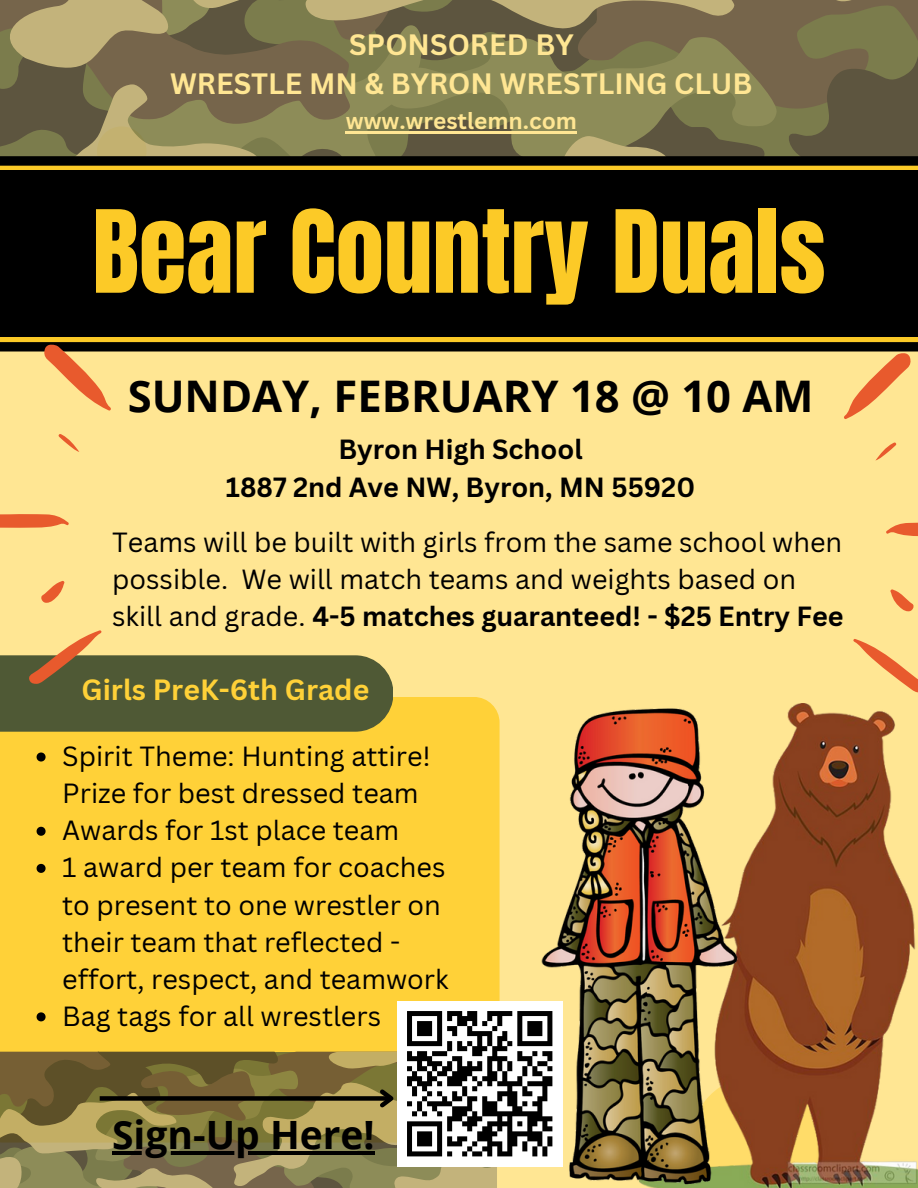
<style>
.page{position:relative;width:918px;height:1188px;background:#ffe693}
.page>*{position:absolute;margin:0;border:0;box-sizing:border-box;transform-origin:0 0}
.t1{font:97.35px "Anton";color:#fcca27}
.t2{font:700 43.5px "Open Sans";color:#000}
.t3{font:700 39px "Open Sans";color:#000}
.t4{font:700 28.65px "Canva Sans";color:#ffe693}
.t5{font:700 28.5px "Canva Sans";color:#ffd138}
.t6{font:27px/37.2px "Canva Sans";color:#000}
.t7{font:700 27px "Canva Sans";color:#000}
.t8{font:700 22.65px "Canva Sans";color:#ffe693}
.s1{font-weight:700}
</style>
<div class="page">
<div style="left:0;top:697px;width:500px;height:312px;background:#ffd138"></div>
<svg style="left:844px;top:353px;width:67px;height:66px"></svg>
<svg style="left:886px;top:522px;width:32px;height:14px"></svg>
<svg style="left:853px;top:639px;width:65px;height:54px"></svg>
<svg style="left:890px;top:589px;width:24px;height:22px"></svg>
<svg style="left:875px;top:442px;width:22px;height:19px"></svg>
<svg style="left:0;top:0;width:918px;height:156px;background:#7f7851"></svg>
<img style="left:778px;top:704px;width:140px;height:484px">
<img style="left:541px;top:708px;width:237px;height:480px">
<svg style="left:0;top:156px;width:918px;height:196px;background:#0c0b05"></svg>
<svg style="left:0;top:166px;width:918px;height:176px;background:#e2b523"></svg>
<div style="left:0;top:171px;width:918px;height:166px;background:#000"></div>
<svg style="left:37px;top:753px;width:9px;height:9px"></svg>
<svg style="left:37px;top:827px;width:9px;height:9px"></svg>
<svg style="left:37px;top:864px;width:9px;height:9px"></svg>
<div style="left:397px;top:1001px;width:165px;height:165px;background:#fff"></div>
<svg style="left:0;top:1009px;width:557px;height:179px;background:#a09159"></svg>
<svg style="left:44px;top:345px;width:68px;height:66px"></svg>
<svg style="left:0;top:514px;width:69px;height:14px"></svg>
<svg style="left:0;top:630px;width:393px;height:102px"></svg>
<svg style="left:41px;top:581px;width:24px;height:22px"></svg>
<svg style="left:58px;top:434px;width:21px;height:18px"></svg>
<hr style="left:346px;top:131px;width:231px;height:3px;background:#ffe693">
<svg style="left:112px;top:1151px;width:263px;height:4px"></svg>
<p class="t4" style="left:349px;top:24px;width:226px">SPONSORED BY</p>
<p class="t4" style="left:170px;top:64px;width:584px">WRESTLE MN &amp; BYRON WRESTLING CLUB</p>
<p class="t8" style="left:346px;top:105px;width:233px">www.wrestlemn.com</p>
<p class="t1" style="left:92px;top:182px;width:735px">Bear Country Duals</p>
<p class="t2" style="left:128px;top:366px;width:687px">SUNDAY, FEBRUARY 18 @ 10 AM</p>
<p class="t7" style="left:338px;top:431px;width:246px">Byron High School</p>
<p class="t7" style="left:226px;top:468px;width:471px">1887 2nd Ave NW, Byron, MN 55920</p>
<p class="t6" style="left:112px;top:522px;width:733px">Teams will be built with girls from the same school when possible. We will match teams and weights based on skill and grade. <span class="s1">4-5 matches guaranteed! - $25 Entry Fee</span></p>
<p class="t5" style="left:82px;top:670px;width:289px">Girls PreK-6th Grade</p>
<p class="t6" style="left:62px;top:737px;width:370px">Spirit Theme: Hunting attire!<br>Prize for best dressed team</p>
<p class="t6" style="left:62px;top:811px;width:339px">Awards for 1st place team</p>
<p class="t6" style="left:62px;top:848px;width:388px">1 award per team for coaches to present to one wrestler on their team that reflected - effort, respect, and teamwork</p>
<p class="t6" style="left:62px;top:997px;width:320px">Bag tags for all wrestlers</p>
<p class="t3" style="left:112px;top:1108px;width:264px">Sign-Up Here!</p>
</div>
